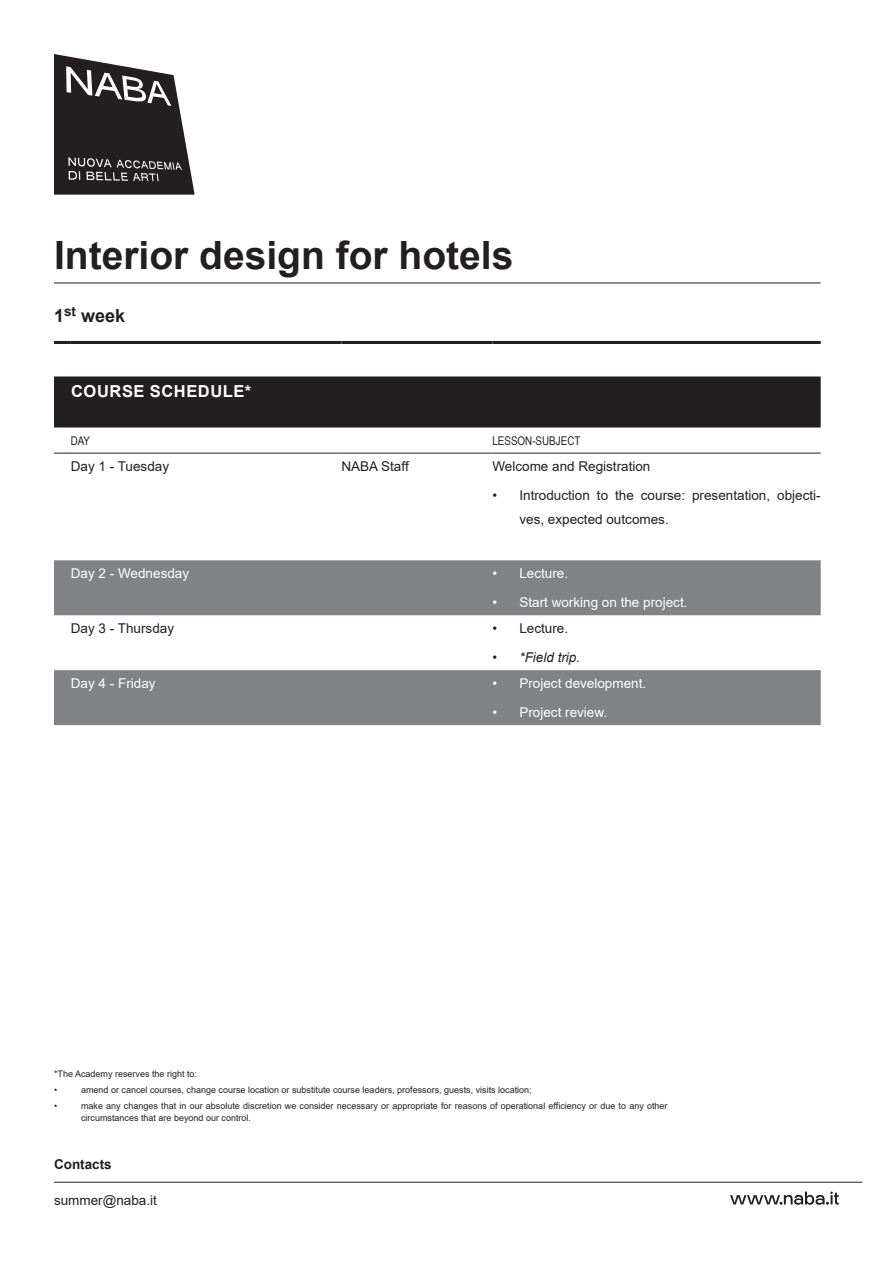
<style>
.page{position:relative;width:893px;height:1263px;background:#fff}
.page>*{position:absolute;margin:0;border:0;box-sizing:border-box;transform-origin:0 0}
.SOTTOTITOLO{font:700 39px "Arial";color:#231f20}
.TITOLO_TABELLA{font:700 18px "Arial";color:#231f20}
.t1{font:700 16.5px "Arial";letter-spacing:.035em;color:#fff}
.PARAGRAFO_TESTO{font:13.5px/24px "Arial";color:#231f20}
.PARAGRAFO_TESTO-2{font:13.5px "Arial";color:#fff}
.t2{font:italic 13.5px "Arial";color:#231f20}
.t3{font:700 13.5px "Arial";color:#231f20}
.t4{font:12px "Arial Narrow";color:#231f20}
.NOTA_a_margine{font:9px/12px "Arial";color:#231f20}
</style>
<div class="page">
<svg style="left:54px;top:54px;width:141px;height:141px"></svg>
<svg style="left:730px;top:1191px;width:109px;height:14px"></svg>
<hr style="left:54px;top:1182px;width:808px;height:1px;background:#231f20">
<div style="left:54px;top:376px;width:767px;height:51px;background:#231f20"></div>
<svg style="left:54px;top:560px;width:767px;height:165px;fill:#808285"></svg>
<svg style="left:54px;top:453px;width:17px;height:1px"></svg>
<hr style="left:71px;top:453px;width:270px;height:1px;background:#231f20">
<hr style="left:341px;top:453px;width:151px;height:1px;background:#231f20">
<hr style="left:492px;top:453px;width:329px;height:1px;background:#231f20">
<hr style="left:54px;top:341px;width:17px;height:3px;background:#231f20">
<hr style="left:71px;top:341px;width:270px;height:3px;background:#231f20">
<hr style="left:341px;top:341px;width:151px;height:3px;background:#231f20">
<hr style="left:492px;top:341px;width:329px;height:3px;background:#231f20">
<hr style="left:54px;top:283px;width:767px;height:1px;background:#231f20">
<p class="SOTTOTITOLO" style="left:54px;top:228px;width:461px">Interior design for hotels</p>
<p class="TITOLO_TABELLA" style="left:54px;top:303px;width:73px">1<sup>st</sup> week</p>
<p class="t1" style="left:71px;top:379px;width:182px">COURSE SCHEDULE*</p>
<p class="t4" style="left:71px;top:432px;width:21px">DAY</p>
<p class="t4" style="left:492px;top:432px;width:90px">LESSON-SUBJECT</p>
<p class="PARAGRAFO_TESTO" style="left:71px;top:454px;width:100px">Day 1 - Tuesday</p>
<p class="PARAGRAFO_TESTO" style="left:341px;top:454px;width:69px">NABA Staff</p>
<p class="PARAGRAFO_TESTO" style="left:492px;top:454px;width:160px">Welcome and Registration</p>
<p class="PARAGRAFO_TESTO" style="left:519px;top:483px;width:303px;text-indent:-27px">• Introduction to the course: presentation, objecti&shy;ves, expected outcomes.</p>
<p class="PARAGRAFO_TESTO-2" style="left:71px;top:564px;width:120px">Day 2 - Wednesday</p>
<p class="PARAGRAFO_TESTO-2" style="left:492px;top:564px;width:77px">• Lecture.</p>
<p class="PARAGRAFO_TESTO-2" style="left:492px;top:593px;width:197px">• Start working on the project.</p>
<p class="PARAGRAFO_TESTO" style="left:71px;top:617px;width:105px">Day 3 - Thursday</p>
<p class="PARAGRAFO_TESTO" style="left:492px;top:617px;width:77px">• Lecture.</p>
<p class="t2" style="left:492px;top:648px;width:89px">• *Field trip.</p>
<p class="PARAGRAFO_TESTO-2" style="left:71px;top:674px;width:86px">Day 4 - Friday</p>
<p class="PARAGRAFO_TESTO-2" style="left:492px;top:674px;width:155px">• Project development.</p>
<p class="PARAGRAFO_TESTO-2" style="left:492px;top:702px;width:116px">• Project review.</p>
<p class="NOTA_a_margine" style="left:54px;top:1068px;width:145px">*The Academy reserves the right to:</p>
<p class="NOTA_a_margine" style="left:54px;top:1084px;width:5px">•</p>
<p class="NOTA_a_margine" style="left:81px;top:1084px;width:452px">amend or cancel courses, change course location or substitute course leaders, professors, guests, visits location;</p>
<p class="NOTA_a_margine" style="left:54px;top:1100px;width:5px">•</p>
<p class="NOTA_a_margine" style="left:81px;top:1100px;width:588px">make any changes that in our absolute discretion we consider necessary or appropriate for reasons of operational efficiency or due to any other circumstances that are beyond our control.</p>
<h3 class="t3" style="left:54px;top:1154px;width:59px">Contacts</h3>
<h3 class="PARAGRAFO_TESTO" style="left:54px;top:1188px;width:104px">summer@naba.it</h3>
</div>
